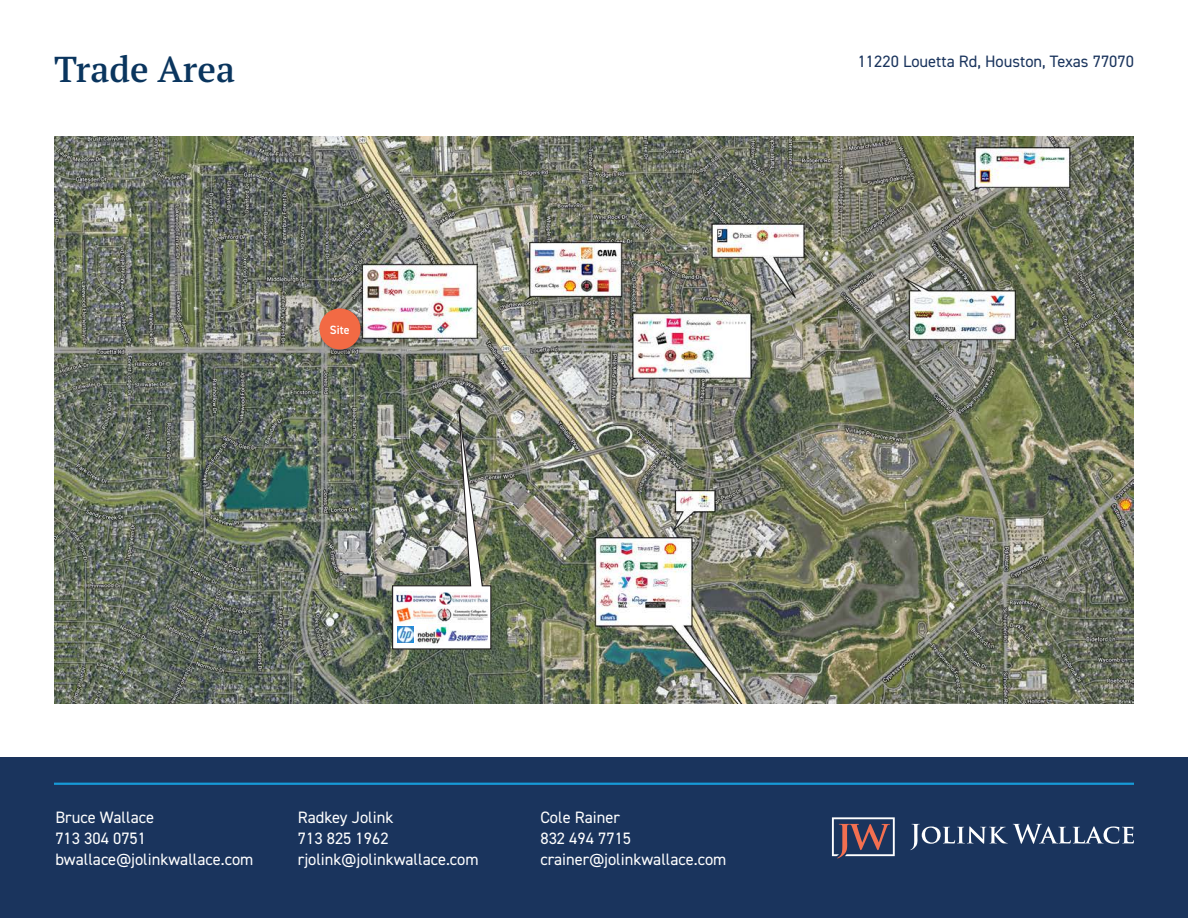
<style>
.page{position:relative;width:1188px;height:918px;background:#fff}
.page>*{position:absolute;margin:0;border:0;box-sizing:border-box;transform-origin:0 0}
.t1{font:600 36px "PT Serif Pro";color:#0a355e}
.t2{font:16.5px/21px "DIN2014";color:#fff}
.t3{font:16.5px "DIN2014";color:#1a345d}
.t4{font:600 12px "DIN2014";color:#fff}
</style>
<div class="page">
<img style="left:54px;top:136px;width:1080px;height:567px">
<div style="left:318px;top:307px;width:48px;height:48px;background:#231f20;opacity:.45"></div>
<div style="left:319px;top:308px;width:42px;height:41px;background:#f26a44;border-radius:50%"></div>
<img style="left:391px;top:376px;width:101px;height:274px">
<img style="left:396px;top:592px;width:39px;height:13px">
<img style="left:440px;top:592px;width:47px;height:13px">
<img style="left:396px;top:605px;width:41px;height:20px">
<img style="left:437px;top:606px;width:51px;height:16px">
<img style="left:398px;top:627px;width:16px;height:16px">
<img style="left:416px;top:624px;width:33px;height:22px">
<img style="left:449px;top:631px;width:38px;height:11px">
<div style="left:0;top:757px;width:1188px;height:161px;background:#1a345d"></div>
<hr style="left:54px;top:783px;width:1080px;height:2px;background:#179ad7">
<svg style="left:910px;top:824px;width:224px;height:26px"></svg>
<svg style="left:832px;top:817px;width:63px;height:41px"></svg>
<p class="t1" style="left:54px;top:45px;width:183px">Trade Area</p>
<p class="t4" style="left:330px;top:322px;width:21px">Site</p>
<p class="t3" style="left:858px;top:51px;width:278px">11220 Louetta Rd, Houston, Texas 77070</p>
<p class="t2" style="left:55px;top:806px;width:200px">Bruce Wallace<br>713 304 0751 bwallace@jolinkwallace.com</p>
<p class="t2" style="left:298px;top:806px;width:182px">Radkey Jolink<br>713 825 1962 rjolink@jolinkwallace.com</p>
<p class="t2" style="left:540px;top:806px;width:188px">Cole Rainer<br>832 494 7715 crainer@jolinkwallace.com</p>
</div>
